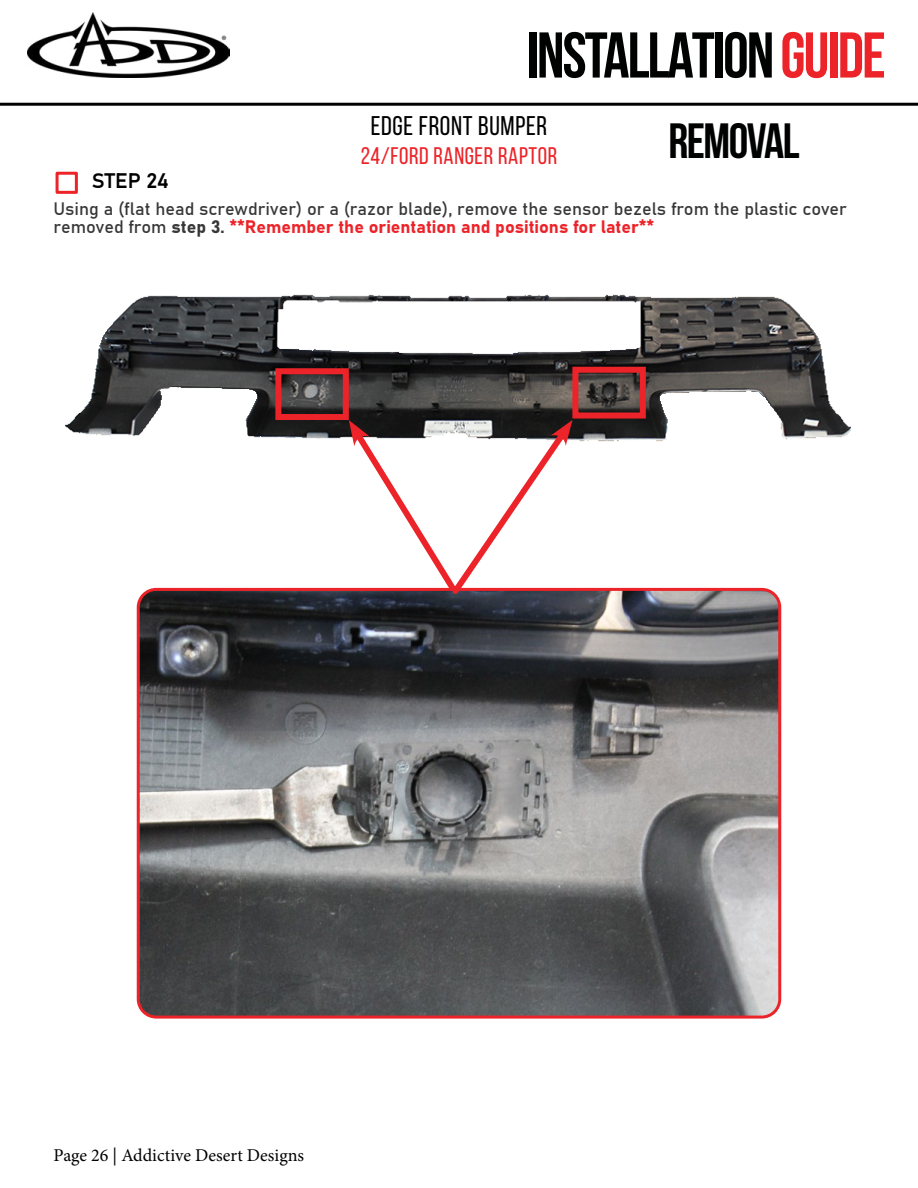
<style>
.page{position:relative;width:918px;height:1188px;background:#fff}
.page>*{position:absolute;margin:0;border:0;box-sizing:border-box;transform-origin:0 0}
.t1{font:700 64.5px "Bebas Neue";letter-spacing:-.03em;color:#000101}
.t2{font:700 49.5px "Bebas Neue";letter-spacing:-.03em;color:#000101}
.t3{font:27px "Bebas Neue";letter-spacing:.025em;color:#000}
.t4{font:24px "Bebas Neue";letter-spacing:.025em;color:#ec2329}
.t5{font:21px "Bahnschrift";color:#000}
.t6{font:18px/18px "Bahnschrift";color:#383838}
.t7{font:18px "Minion Pro";color:#000}
.s1{color:#ec2329}
</style>
<div class="page">
<hr style="left:0;top:103px;width:918px;height:3px;background:#000">
<img style="left:27px;top:12px;width:203px;height:65px">
<img style="left:65px;top:294px;width:786px;height:148px">
<div style="left:56px;top:172px;width:22px;height:22px;border:3px solid #ec2329"></div>
<img style="left:138px;top:589px;width:642px;height:426px">
<div style="left:137px;top:588px;width:644px;height:431px;border:3px solid #ec2329;border-radius:18px"></div>
<div style="left:275px;top:368px;width:74px;height:52px;border:6px solid #ec2329"></div>
<div style="left:572px;top:367px;width:74px;height:52px;border:6px solid #ec2329"></div>
<svg style="left:348px;top:420px;width:224px;height:179px"></svg>
<h1 class="t1" style="left:527px;top:20px;width:361px">INSTALLATION<span class="s1">GUIDE</span></h1>
<h3 class="t3" style="left:371px;top:111px;width:178px">EDGE FRONT BUMPER</h3>
<h3 class="t4" style="left:361px;top:143px;width:198px">24/FORD RANGER RAPTOR</h3>
<h2 class="t2" style="left:668px;top:114px;width:133px">REMOVAL</h2>
<p class="t5" style="left:92px;top:165px;width:78px">STEP 24</p>
<p class="t6" style="left:54px;top:199px;width:795px">Using a (flat head screwdriver) or a (razor blade), remove the sensor bezels from the plastic cover removed from step 3. <span class="s1">**Remember the orientation and positions for later**</span></p>
<p class="t7" style="left:54px;top:1143px;width:252px">Page 26 | Addictive Desert Designs</p>
</div>
